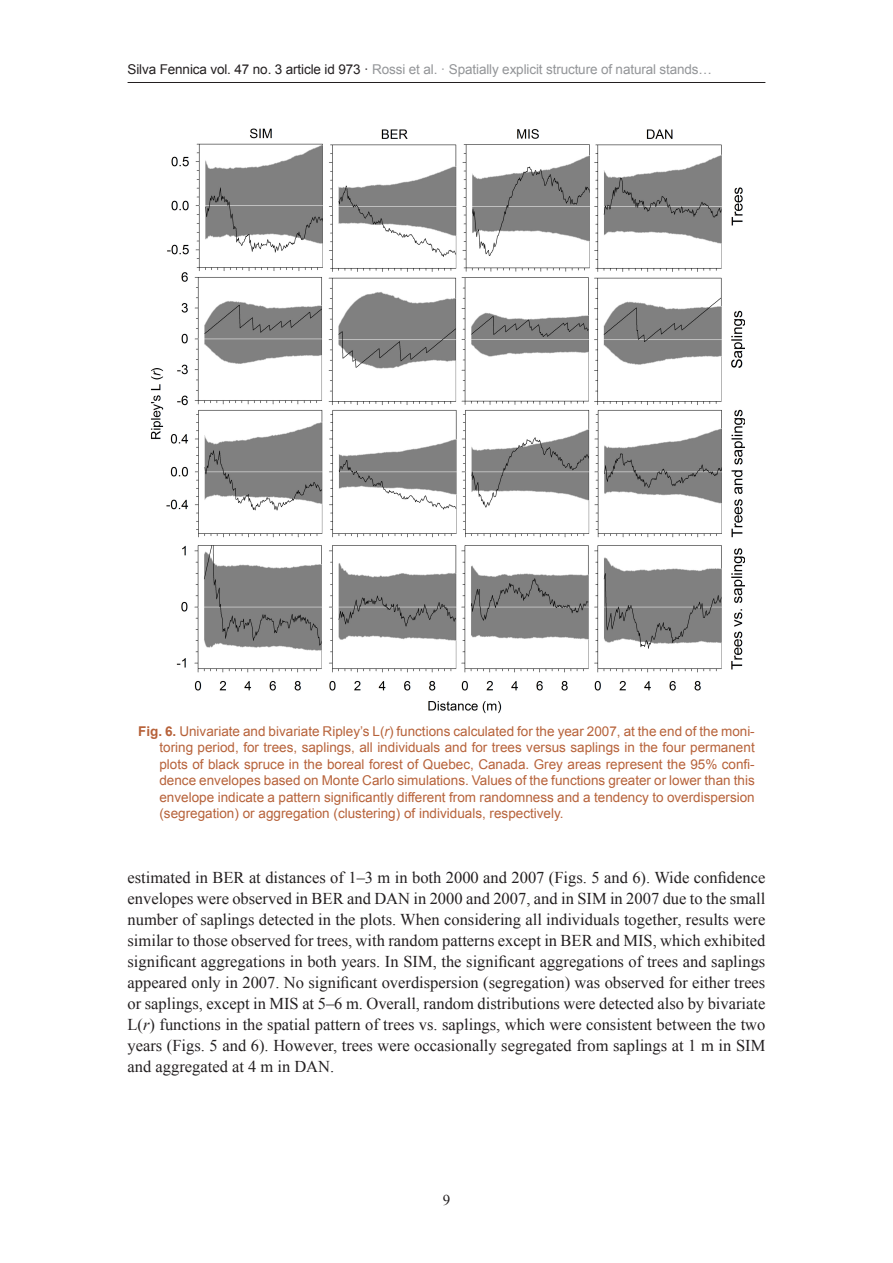
<style>
.page{position:relative;width:893px;height:1263px;background:#fff}
.page>*{position:absolute;margin:0;border:0;box-sizing:border-box;transform-origin:0 0}
.body-text-1st{font:16.5px/21px "Times New Roman";color:#231f20;text-align:justify}
.t1{font:15px "Times New Roman";color:#231f20}
.fig-caption{font:13.5px/16.5px "Arial";color:#b7623a;text-align:justify}
.t2{font:13.5px "Arial";letter-spacing:-.01em;color:#939598}
.s1{color:#231f20}
.s2{font-weight:700}
.s3{font-style:italic}
</style>
<div class="page">
<hr style="left:128px;top:82px;width:637px;height:1px;background:#231f20">
<img style="left:150px;top:128px;width:594px;height:585px">
<p class="t2" style="left:128px;top:60px;width:586px"><span class="s1">Silva Fennica vol. 47 no. 3 article id 973 ·</span> Rossi et al. · Spatially explicit structure of natural stands…</p>
<p class="fig-caption" style="left:159px;top:723px;width:597px;text-indent:-21px"><span class="s2">Fig. 6.</span> Univariate and bivariate Ripley’s L(<span class="s3">r</span>) functions calculated for the year 2007, at the end of the moni&shy;toring period, for trees, saplings, all individuals and for trees versus saplings in the four permanent plots of black spruce in the boreal forest of Quebec, Canada. Grey areas represent the 95% confi&shy;dence envelopes based on Monte Carlo simulations. Values of the functions greater or lower than this envelope indicate a pattern significantly different from randomness and a tendency to overdispersion (segregation) or aggregation (clustering) of individuals, respectively.</p>
<p class="body-text-1st" style="left:128px;top:866px;width:639px">estimated in BER at distances of 1–3 m in both 2000 and 2007 (Figs. 5 and 6). Wide confidence envelopes were observed in BER and DAN in 2000 and 2007, and in SIM in 2007 due to the small number of saplings detected in the plots. When considering all individuals together, results were similar to those observed for trees, with random patterns except in BER and MIS, which exhibited significant aggregations in both years. In SIM, the significant aggregations of trees and saplings appeared only in 2007. No significant overdispersion (segregation) was observed for either trees or saplings, except in MIS at 5–6 m. Overall, random distributions were detected also by bivariate L(<span class="s3">r</span>) functions in the spatial pattern of trees vs. saplings, which were consistent between the two years (Figs. 5 and 6). However, trees were occasionally segregated from saplings at 1 m in SIM and aggregated at 4 m in DAN.</p>
<p class="t1" style="left:443px;top:1190px;width:9px">9</p>
</div>
